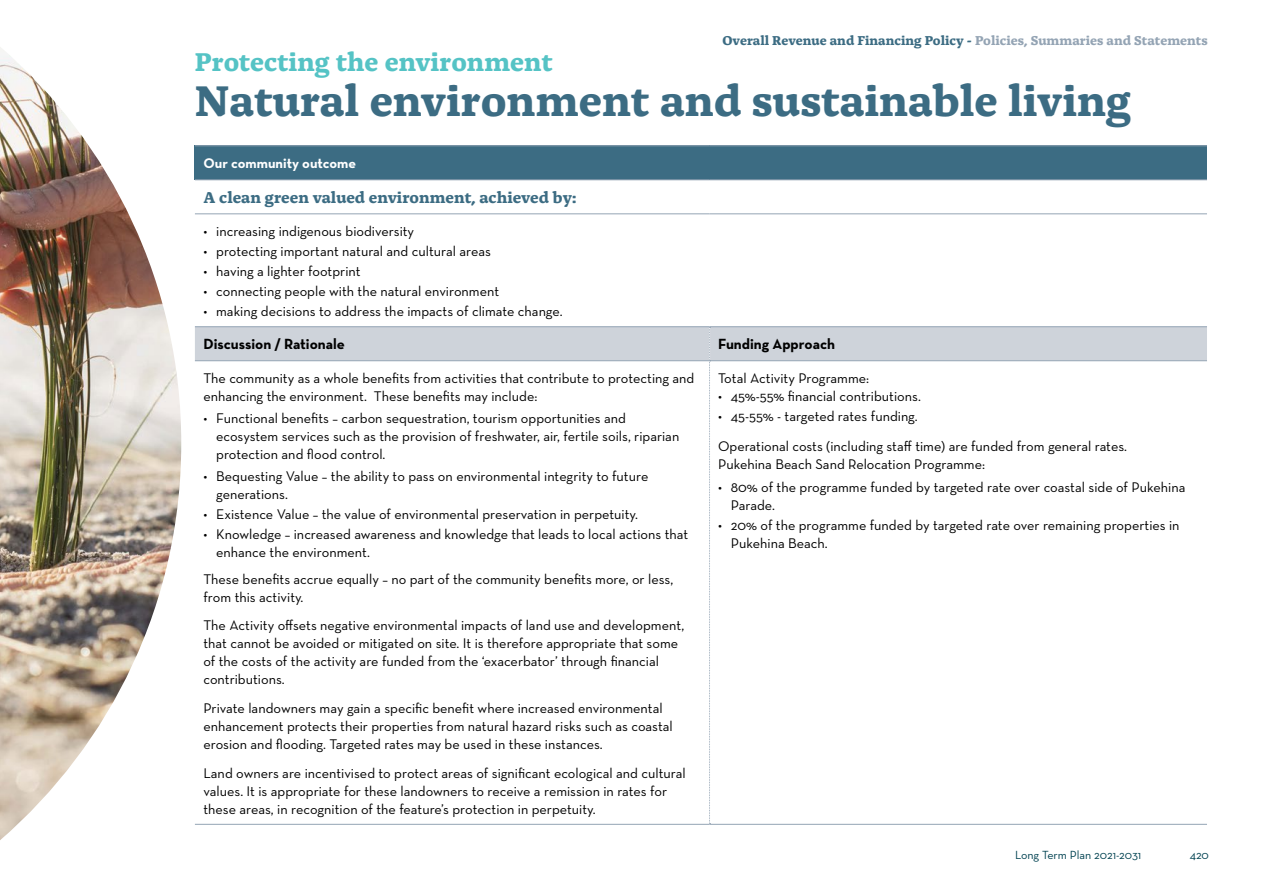
<style>
.page{position:relative;width:1263px;height:893px;background:#fff}
.page>*{position:absolute;margin:0;border:0;box-sizing:border-box;transform-origin:0 0}
.Body_Copy{font:700 45px "Alda OTCEV";color:#3c6c83}
.Body_Copy-2{font:700 27px "Alda OTCEV";color:#55c3c5}
.C5_Third_heading{font:700 16.5px "Alda OTCEV";color:#3c6c83}
.t1{font:700 15px "Neutraface Text";color:#000}
.Body_Copy-3{font:14.25px/18px "Neutraface Text";color:#000}
.Body_Copy-4{font:700 14.25px "Neutraface Text";color:#fff}
.t2{font:700 13.5px "Alda OTCEV";color:#3c6c83}
.t3{font:12px "Neutraface Text";color:#004251}
.s1{color:#94a4b4}
</style>
<div class="page">
<div style="left:195px;top:146px;width:1012px;height:34px;background:#3c6c83"></div>
<hr style="left:195px;top:145px;width:514px;height:1px;background:#94a4b4">
<hr style="left:709px;top:145px;width:498px;height:1px;background:#94a4b4">
<hr style="left:195px;top:179px;width:514px;height:1px;background:#94a4b4">
<hr style="left:709px;top:179px;width:498px;height:1px;background:#94a4b4">
<hr style="left:195px;top:213px;width:514px;height:1px;background:#94a4b4">
<hr style="left:709px;top:213px;width:498px;height:1px;background:#94a4b4">
<hr style="left:195px;top:326px;width:514px;height:1px;background:#94a4b4">
<hr style="left:709px;top:326px;width:498px;height:1px;background:#94a4b4">
<hr style="left:195px;top:824px;width:514px;height:1px;background:#94a4b4">
<hr style="left:709px;top:824px;width:498px;height:1px;background:#94a4b4">
<svg style="left:195px;top:327px;width:1012px;height:497px"></svg>
<img style="left:0;top:47px;width:181px;height:793px">
<p class="t2" style="left:722px;top:30px;width:487px">Overall Revenue and Financing Policy - <span class="s1">Policies, Summaries and Statements</span></p>
<p class="Body_Copy-2" style="left:195px;top:41px;width:359px">Protecting the environment</p>
<p class="Body_Copy" style="left:195px;top:66px;width:938px">Natural environment and sustainable living</p>
<p class="Body_Copy-4" style="left:203px;top:154px;width:154px">Our community outcome</p>
<p class="C5_Third_heading" style="left:203px;top:184px;width:374px">A clean green valued environment, achieved by:</p>
<p class="Body_Copy-3" style="left:203px;top:222px;width:212px">• increasing indigenous biodiversity</p>
<p class="Body_Copy-3" style="left:203px;top:242px;width:289px">• protecting important natural and cultural areas</p>
<p class="Body_Copy-3" style="left:203px;top:262px;width:159px">• having a lighter footprint</p>
<p class="Body_Copy-3" style="left:203px;top:282px;width:297px">• connecting people with the natural environment</p>
<p class="Body_Copy-3" style="left:203px;top:302px;width:361px">• making decisions to address the impacts of climate change.</p>
<p class="t1" style="left:203px;top:334px;width:143px">Discussion / Rationale</p>
<p class="t1" style="left:718px;top:334px;width:119px">Funding Approach</p>
<p class="Body_Copy-3" style="left:203px;top:368px;width:493px">The community as a whole benefits from activities that contribute to protecting and enhancing the environment. These benefits may include:</p>
<p class="Body_Copy-3" style="left:216px;top:409px;width:465px;text-indent:-13px">• Functional benefits – carbon sequestration, tourism opportunities and ecosystem services such as the provision of freshwater, air, fertile soils, riparian protection and flood control.</p>
<p class="Body_Copy-3" style="left:216px;top:467px;width:434px;text-indent:-13px">• Bequesting Value – the ability to pass on environmental integrity to future generations.</p>
<p class="Body_Copy-3" style="left:203px;top:505px;width:436px">• Existence Value – the value of environmental preservation in perpetuity.</p>
<p class="Body_Copy-3" style="left:216px;top:525px;width:474px;text-indent:-13px">• Knowledge – increased awareness and knowledge that leads to local actions that enhance the environment.</p>
<p class="Body_Copy-3" style="left:203px;top:570px;width:471px">These benefits accrue equally – no part of the community benefits more, or less, from this activity.</p>
<p class="Body_Copy-3" style="left:203px;top:616px;width:482px">The Activity offsets negative environmental impacts of land use and development, that cannot be avoided or mitigated on site. It is therefore appropriate that some of the costs of the activity are funded from the ‘exacerbator’ through financial contributions.</p>
<p class="Body_Copy-3" style="left:203px;top:699px;width:471px">Private landowners may gain a specific benefit where increased environmental enhancement protects their properties from natural hazard risks such as coastal erosion and flooding. Targeted rates may be used in these instances.</p>
<p class="Body_Copy-3" style="left:203px;top:764px;width:484px">Land owners are incentivised to protect areas of significant ecological and cultural values. It is appropriate for these landowners to receive a remission in rates for these areas, in recognition of the feature’s protection in perpetuity.</p>
<p class="Body_Copy-3" style="left:718px;top:368px;width:153px">Total Activity Programme:</p>
<p class="Body_Copy-3" style="left:718px;top:386px;width:204px">• 45%-55% financial contributions.</p>
<p class="Body_Copy-3" style="left:718px;top:407px;width:201px">• 45-55% - targeted rates funding.</p>
<p class="Body_Copy-3" style="left:718px;top:437px;width:411px">Operational costs (including staff time) are funded from general rates.</p>
<p class="Body_Copy-3" style="left:718px;top:455px;width:268px">Pukehina Beach Sand Relocation Programme:</p>
<p class="Body_Copy-3" style="left:731px;top:478px;width:456px;text-indent:-13px">• 80% of the programme funded by targeted rate over coastal side of Pukehina<br>Parade.</p>
<p class="Body_Copy-3" style="left:731px;top:516px;width:450px;text-indent:-13px">• 20% of the programme funded by targeted rate over remaining properties in<br>Pukehina Beach.</p>
<p class="t3" style="left:1015px;top:847px;width:128px">Long Term Plan 2021-2031</p>
<p class="t3" style="left:1190px;top:847px;width:21px">420</p>
</div>
